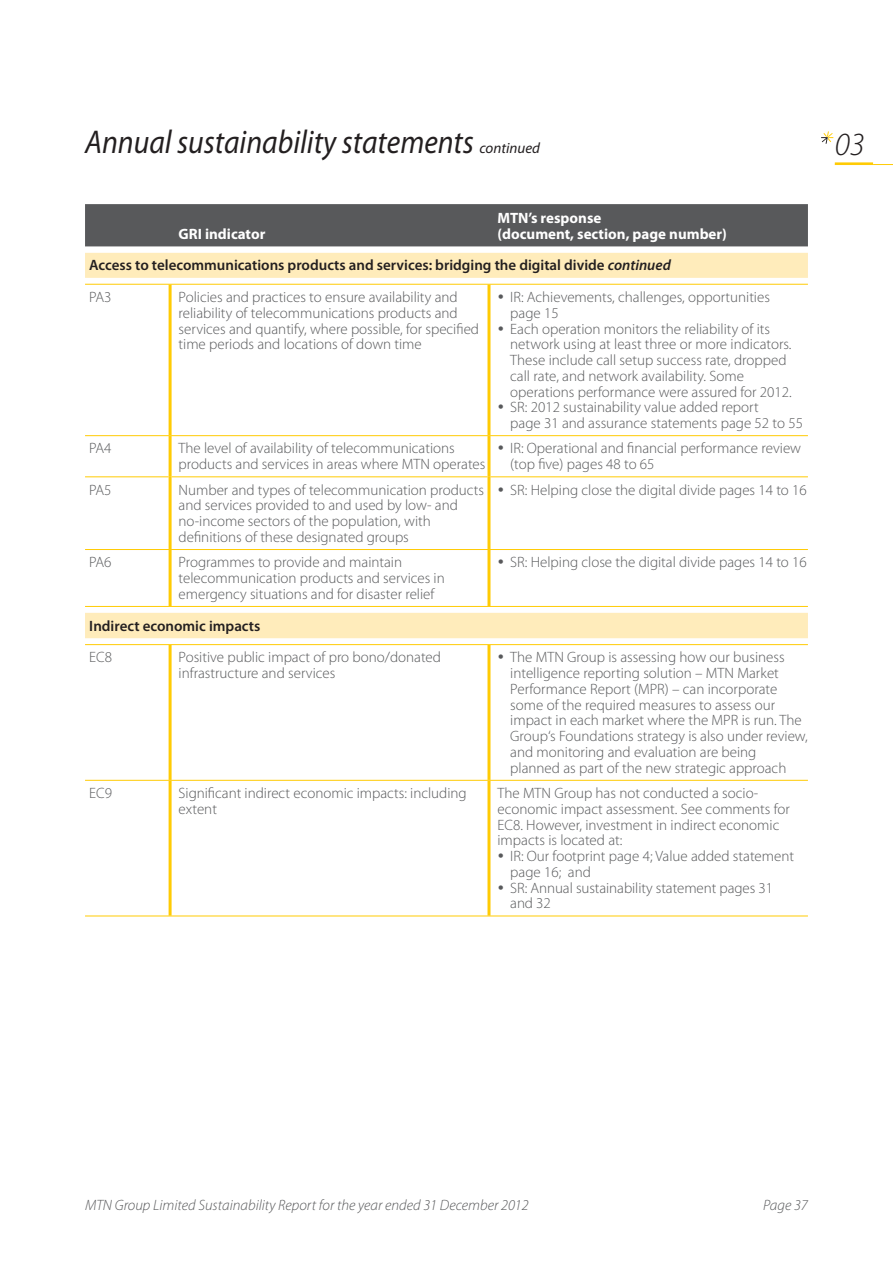
<style>
.page{position:relative;width:893px;height:1263px;background:#fff}
.page>*{position:absolute;margin:0;border:0;box-sizing:border-box;transform-origin:0 0}
.t1{font:italic 33px "Myriad Pro";color:#231f20;scale:.9 1}
.t2{font:italic 300 32.4px "Myriad Pro";color:#231f20}
.t3{font:300 15px/15.8px "Myriad Pro";color:#58595b}
.t4{font:600 15px/31.8px "Myriad Pro";color:#231f20}
.t5{font:italic 300 15px "Myriad Pro";color:#58595b}
.t6{font:700 15px/15.8px "Myriad Pro";color:#fff}
.s1{font-size:15px}
.s2{font-style:italic}
.s3{font-weight:300;color:#58595b}
</style>
<div class="page">
<div style="left:85px;top:204px;width:723px;height:42px;background:#58595b"></div>
<svg style="left:85px;top:253px;width:723px;height:385px"></svg>
<hr style="left:85px;top:476px;width:84px;height:1px;background:#ffcb04">
<hr style="left:172px;top:476px;width:315px;height:1px;background:#ffcb04">
<hr style="left:490px;top:476px;width:318px;height:1px;background:#ffcb04">
<hr style="left:489px;top:549px;width:319px;height:1px;background:#ffcb04">
<hr style="left:489px;top:606px;width:319px;height:1px;background:#ffcb04">
<hr style="left:489px;top:644px;width:319px;height:1px;background:#ffcb04">
<hr style="left:489px;top:780px;width:319px;height:1px;background:#ffcb04">
<hr style="left:489px;top:916px;width:319px;height:1px;background:#ffcb04">
<hr style="left:487px;top:285px;width:3px;height:150px;background:#ffcb04">
<hr style="left:487px;top:477px;width:3px;height:72px;background:#ffcb04">
<hr style="left:487px;top:550px;width:3px;height:56px;background:#ffcb04">
<hr style="left:487px;top:645px;width:3px;height:135px;background:#ffcb04">
<hr style="left:487px;top:781px;width:3px;height:135px;background:#ffcb04">
<hr style="left:169px;top:285px;width:3px;height:150px;background:#ffcb04">
<hr style="left:169px;top:436px;width:3px;height:41px;background:#ffcb04">
<hr style="left:169px;top:477px;width:3px;height:72px;background:#ffcb04">
<hr style="left:169px;top:550px;width:3px;height:56px;background:#ffcb04">
<hr style="left:169px;top:645px;width:3px;height:135px;background:#ffcb04">
<hr style="left:169px;top:781px;width:3px;height:135px;background:#ffcb04">
<hr style="left:487px;top:436px;width:3px;height:41px;background:#ffcb04">
<hr style="left:85px;top:284px;width:723px;height:1px;background:#ffcb04">
<hr style="left:85px;top:606px;width:404px;height:1px;background:#ffcb04">
<hr style="left:85px;top:644px;width:404px;height:1px;background:#ffcb04">
<hr style="left:85px;top:916px;width:404px;height:1px;background:#ffcb04">
<hr style="left:85px;top:549px;width:404px;height:1px;background:#ffcb04">
<hr style="left:85px;top:780px;width:404px;height:1px;background:#ffcb04">
<hr style="left:85px;top:435px;width:723px;height:1px;background:#ffcb04">
<hr style="left:835px;top:164px;width:38px;height:1px;background:#ffcb04">
<svg style="left:873px;top:164px;width:20px;height:1px"></svg>
<hr style="left:835px;top:162px;width:38px;height:2px;background:#ffcb04">
<svg style="left:821px;top:131px;width:12px;height:13px"></svg>
<svg style="left:499px;top:294px;width:4px;height:5px"></svg>
<svg style="left:499px;top:326px;width:4px;height:4px"></svg>
<svg style="left:499px;top:405px;width:4px;height:4px"></svg>
<svg style="left:499px;top:446px;width:4px;height:4px"></svg>
<svg style="left:499px;top:487px;width:4px;height:4px"></svg>
<svg style="left:499px;top:560px;width:4px;height:4px"></svg>
<h1 class="t1" style="left:85px;top:130px;width:507px">Annual sustainability statements <span class="s1">continued</span></h1>
<h2 class="t2" style="left:835px;top:132px;width:31px">03</h2>
<p class="t6" style="left:497px;top:212px;width:231px">MTN’s response<br>(document, section, page number)</p>
<p class="t4" style="left:89px;top:251px;width:583px">Access to telecommunications products and services: bridging the digital divide <span class="s2">continued<br></span><span class="s3">PA3</span></p>
<p class="t6" style="left:179px;top:227px;width:88px">GRI indicator</p>
<p class="t3" style="left:179px;top:291px;width:302px">Policies and practices to ensure availability and reliability of telecommunications products and services and quantify, where possible, for specified time periods and locations of down time</p>
<p class="t3" style="left:510px;top:291px;width:294px">IR: Achievements, challenges, opportunities page 15<br>Each operation monitors the reliability of its network using at least three or more indicators.<br>These include call setup success rate, dropped call rate, and network availability. Some operations performance were assured for 2012.<br>SR: 2012 sustainability value added report<br>page 31 and assurance statements page 52 to 55</p>
<p class="t3" style="left:89px;top:442px;width:24px">PA4</p>
<p class="t3" style="left:179px;top:442px;width:308px">The level of availability of telecommunications products and services in areas where MTN operates</p>
<p class="t3" style="left:510px;top:442px;width:292px">IR: Operational and financial performance review (top five) pages 48 to 65</p>
<p class="t3" style="left:89px;top:483px;width:24px">PA5</p>
<p class="t3" style="left:179px;top:483px;width:307px">Number and types of telecommunication products and services provided to and used by low- and no-income sectors of the population, with definitions of these designated groups</p>
<p class="t3" style="left:510px;top:483px;width:298px">SR: Helping close the digital divide pages 14 to 16</p>
<p class="t3" style="left:89px;top:556px;width:24px">PA6</p>
<p class="t3" style="left:179px;top:556px;width:268px">Programmes to provide and maintain telecommunication products and services in emergency situations and for disaster relief</p>
<p class="t3" style="left:510px;top:556px;width:298px">SR: Helping close the digital divide pages 14 to 16</p>
<p class="t4" style="left:89px;top:611px;width:173px">Indirect economic impacts</p>
<p class="t3" style="left:89px;top:651px;width:24px">EC8</p>
<p class="t3" style="left:179px;top:651px;width:264px">Positive public impact of pro bono/donated infrastructure and services</p>
<p class="t3" style="left:510px;top:651px;width:299px">The MTN Group is assessing how our business intelligence reporting solution – MTN Market Performance Report (MPR) – can incorporate some of the required measures to assess our impact in each market where the MPR is run. The Group‘s Foundations strategy is also under review, and monitoring and evaluation are being planned as part of the new strategic approach</p>
<p class="t3" style="left:89px;top:787px;width:24px">EC9</p>
<p class="t3" style="left:179px;top:787px;width:290px">Significant indirect economic impacts: including extent</p>
<p class="t3" style="left:497px;top:787px;width:294px">The MTN Group has not conducted a socio&shy;economic impact assessment. See comments for EC8. However, investment in indirect economic impacts is located at:</p>
<p class="t3" style="left:510px;top:850px;width:285px">IR: Our footprint page 4; Value added statement page 16; and<br>SR: Annual sustainability statement pages 31 and 32</p>
<p class="t5" style="left:85px;top:1200px;width:445px">MTN Group Limited Sustainability Report for the year ended 31 December 2012</p>
<p class="t5" style="left:763px;top:1200px;width:46px">Page 37</p>
</div>
